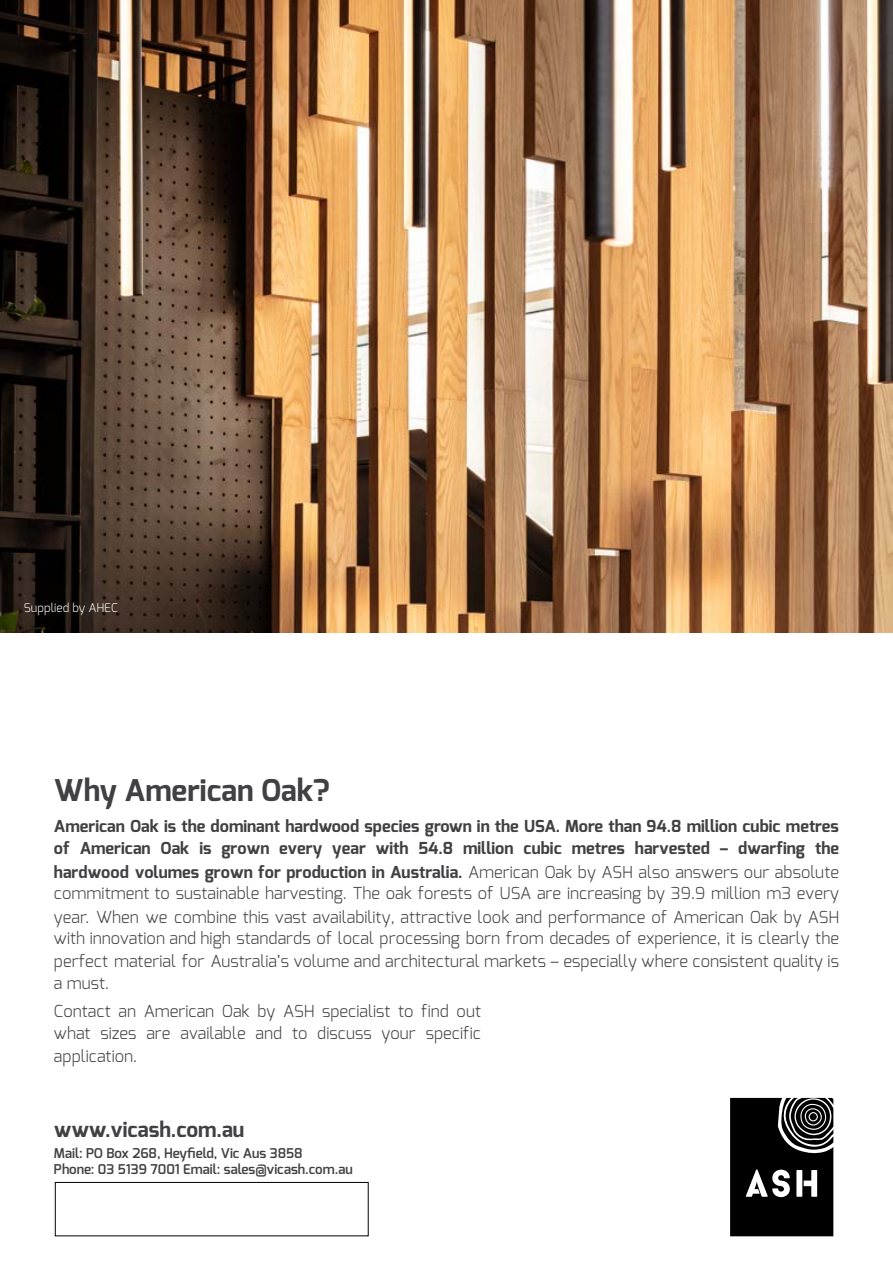
<style>
.page{position:relative;width:893px;height:1263px;background:#fff}
.page>*{position:absolute;margin:0;border:0;box-sizing:border-box;transform-origin:0 0}
.t1{font:700 30px "Exo";color:#414042}
.t2{font:700 21px "Exo";color:#414042}
.t3{font:300 16.5px/22.5px "Exo";color:#414042;text-align:justify}
.t4{font:700 16.5px/23px "Exo";color:#414042;text-align:justify}
.t5{font:600 13.5px/16.5px "Exo";color:#414042}
.t6{font:300 12px "Exo";color:#fff}
.s1{font-weight:300}
</style>
<div class="page">
<svg style="left:730px;top:1098px;width:103px;height:138px"></svg>
<div style="left:55px;top:1182px;width:313px;height:54px;border:1px solid #000"></div>
<img style="left:0;top:0;width:893px;height:633px">
<p class="t6" style="left:24px;top:600px;width:96px">Supplied by AHEC</p>
<h1 class="t1" style="left:54px;top:771px;width:277px">Why American Oak?</h1>
<p class="t4" style="left:54px;top:814px;width:787px">American Oak is the dominant hardwood species grown in the USA. More than 94.8 million cubic metres of American Oak is grown every year with 54.8 million cubic metres harvested – dwarfing the hardwood volumes grown for production in Australia. <span class="s1">American Oak by ASH also answers our absolute</span></p>
<p class="t3" style="left:54px;top:882px;width:787px;line-height:23.4px">commitment to sustainable harvesting. The oak forests of USA are increasing by 39.9 million m3 every year. When we combine this vast availability, attractive look and performance of American Oak by ASH</p>
<p class="t3" style="left:54px;top:927px;width:787px">with innovation and high standards of local processing born from decades of experience, it is clearly the perfect material for Australia’s volume and architectural markets – especially where consistent quality is a must.</p>
<p class="t3" style="left:54px;top:1000px;width:429px;line-height:22px">Contact an American Oak by ASH specialist to find out what sizes are available and to discuss your specific application.</p>
<p class="t2" style="left:54px;top:1116px;width:192px">www.vicash.com.au</p>
<p class="t5" style="left:54px;top:1144px;width:300px">Mail: PO Box 268, Heyfield, Vic Aus 3858<br>Phone: 03 5139 7001 Email: sales@vicash.com.au</p>
</div>
